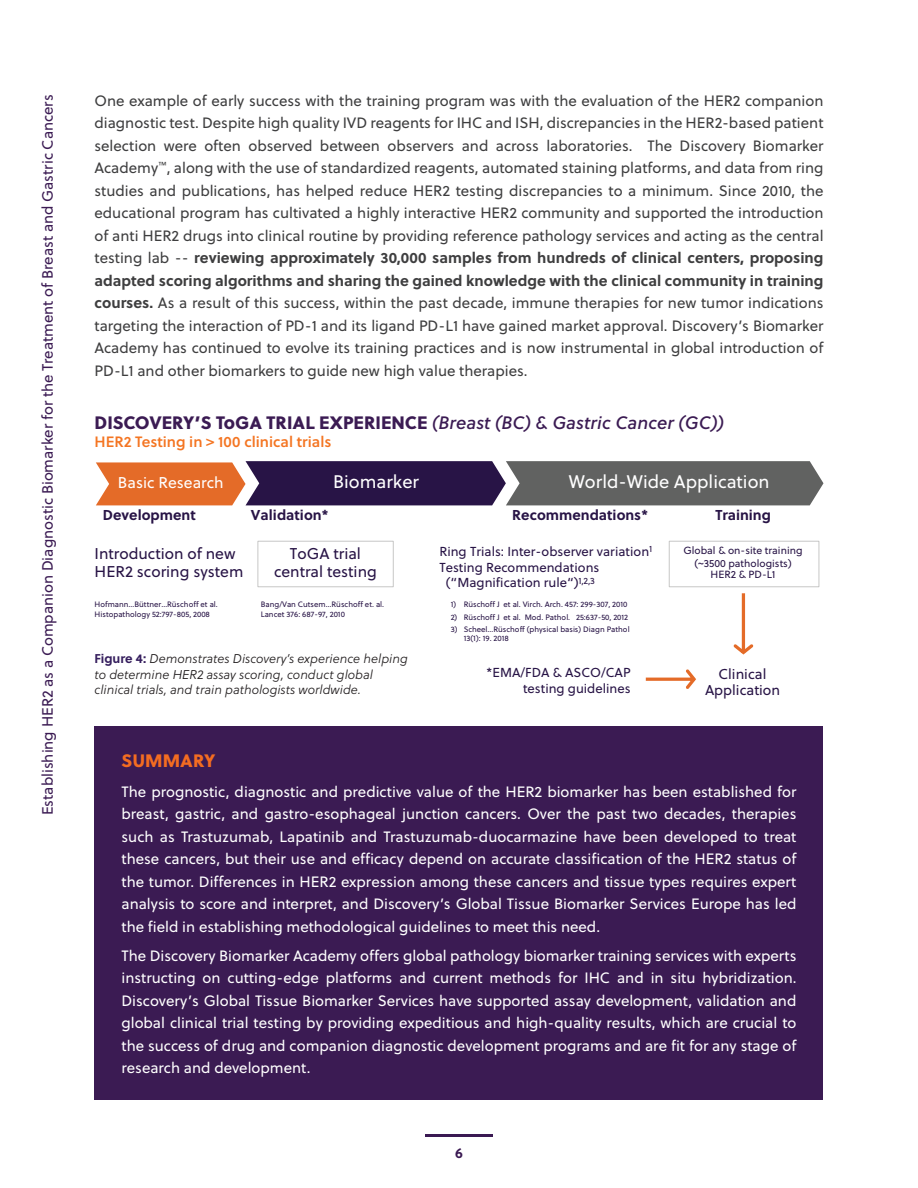
<style>
.page{position:relative;width:918px;height:1188px;background:#fff}
.page>*{position:absolute;margin:0;border:0;box-sizing:border-box;transform-origin:0 0}
.t1{font:18.15px "Soleil";color:#fff}
.t2{font:18px "Soleil Xb";color:#3b1b53}
.t3{font:18px "Soleil Xb";color:#f36c21}
.t4{font:15.6px/18.3px "Soleil";color:#281446}
.t5{font:15.6px "Soleil";color:#fff}
.t6{font:15px/22.5px "Soleil";color:#3e3e3f;text-align:justify}
.t7{font:15px/22.5px "Soleil";color:#fff;text-align:justify}
.t8{font:15px "Soleil";color:#3b1b53}
.t9{font:15px "Soleil Sb";color:#f47522}
.t10{font:700 14.25px "Soleil";letter-spacing:.005em;color:#281446}
.t11{font:14.25px/17px "Soleil";color:#281446;text-align:center}
.t12{font:700 13.95px "Soleil";color:#3a1952}
.t13{font:13.05px/15.6px "Soleil";letter-spacing:.005em;color:#281446;text-align:right}
.t14{font:italic 12.75px/15.3px "Soleil Lt";color:#231f20}
.t15{font:10.35px/13px "Soleil";color:#281446;text-align:center}
.t16{font:7.8px/10.4px "Soleil";color:#281446}
.s1{font-weight:700}
.s2{font-family:"Soleil Bk";font-style:italic}
.s3{font-family:"Soleil";font-weight:700;font-style:normal;color:#37205f}
</style>
<div class="page">
<hr style="left:425px;top:1134px;width:68px;height:3px;background:#3a1952">
<div style="left:94px;top:727px;width:730px;height:373px;background:#3b1b53"></div>
<div style="left:257px;top:541px;width:137px;height:46px;border:1px solid #c7c7c6"></div>
<div style="left:669px;top:541px;width:150px;height:46px;border:1px solid #c7c7c6"></div>
<svg style="left:96px;top:461px;width:727px;height:44px;background:#6f5357"></svg>
<svg style="left:646px;top:669px;width:50px;height:20px"></svg>
<svg style="left:733px;top:593px;width:20px;height:62px"></svg>
<p class="t8" style="left:37px;top:815px;width:722px;rotate:-90deg">Establishing HER2 as a Companion Diagnostic Biomarker for the Treatment of Breast and Gastric Cancers</p>
<p class="t6" style="left:94px;top:89px;width:731px">One example of early success with the training program was with the evaluation of the HER2 companion diagnostic test. Despite high quality IVD reagents for IHC and ISH, discrepancies in the HER2-based patient selection were often observed between observers and across laboratories. The Discovery Biomarker Academy<sup>™</sup>, along with the use of standardized reagents, automated staining platforms, and data from ring studies and publications, has helped reduce HER2 testing discrepancies to a minimum. Since 2010, the educational program has cultivated a highly interactive HER2 community and supported the introduction of anti HER2 drugs into clinical routine by providing reference pathology services and acting as the central testing lab -- <span class="s1">reviewing approximately 30,000 samples from hundreds of clinical centers, proposing adapted scoring algorithms and sharing the gained knowledge with the clinical community in training courses.</span> As a result of this success, within the past decade, immune therapies for new tumor indications targeting the interaction of PD-1 and its ligand PD-L1 have gained market approval. Discovery’s Biomarker Academy has continued to evolve its training practices and is now instrumental in global introduction of PD-L1 and other biomarkers to guide new high value therapies.</p>
<p class="t2" style="left:94px;top:409px;width:631px">DISCOVERY’S ToGA TRIAL EXPERIENCE <span class="s2">(Breast (BC) &amp; Gastric Cancer (GC))</span></p>
<p class="t9" style="left:94px;top:431px;width:238px">HER2 Testing in &gt; 100 clinical trials</p>
<p class="t5" style="left:118px;top:472px;width:107px">Basic Research</p>
<p class="t1" style="left:333px;top:469px;width:88px">Biomarker</p>
<p class="t1" style="left:569px;top:469px;width:202px">World-Wide Application</p>
<p class="t10" style="left:103px;top:504px;width:94px">Development</p>
<p class="t10" style="left:251px;top:504px;width:79px">Validation*</p>
<p class="t10" style="left:512px;top:504px;width:138px">Recommendations*</p>
<p class="t10" style="left:715px;top:504px;width:57px">Training</p>
<p class="t4" style="left:95px;top:544px;width:150px">Introduction of new<br>HER2 scoring system</p>
<p class="t16" style="left:95px;top:599px;width:125px">Hofmann…Büttner…Rüschoff et al.<br>Histopathology 52:797-805, 2008</p>
<p class="t15" style="left:684px;top:543px;width:121px">Global &amp; on-site training (~3500 pathologists)</p>
<p class="t15" style="left:711px;top:568px;width:66px">HER2 &amp; PD-L1</p>
<p class="t13" style="left:439px;top:543px;width:214px">Ring Trials: Inter-observer variation<sup>1</sup></p>
<p class="t13" style="left:439px;top:559px;width:161px">Testing Recommendations</p>
<p class="t13" style="left:446px;top:575px;width:150px">(“Magnification rule“)<sup>1,2,3</sup></p>
<p class="t16" style="left:451px;top:599px;width:178px">1) Rüschoff J et al. Virch. Arch. 457: 299-307, 2010</p>
<p class="t16" style="left:451px;top:612px;width:179px">2) Rüschoff J et al. Mod. Pathol. 25:637-50, 2012</p>
<p class="t16" style="left:464px;top:624px;width:168px;line-height:9.1px;text-indent:-13px">3) Scheel…Rüschoff (physical basis) Diagn Pathol<br>13(1): 19. 2018</p>
<p class="t4" style="left:274px;top:544px;width:104px;text-align:center">ToGA trial central testing</p>
<p class="t16" style="left:261px;top:599px;width:125px">Bang/Van Cutsem…Rüschoff et. al.<br>Lancet 376: 687-97, 2010</p>
<p class="t14" style="left:94px;top:651px;width:315px"><span class="s3">Figure 4:</span> Demonstrates Discovery’s experience helping to determine HER2 assay scoring, conduct global clinical trials, and train pathologists worldwide.</p>
<p class="t13" style="left:486px;top:665px;width:146px">*EMA/FDA &amp; ASCO/CAP testing guidelines</p>
<p class="t11" style="left:705px;top:665px;width:77px">Clinical<br>Application</p>
<p class="t3" style="left:122px;top:747px;width:95px">SUMMARY</p>
<p class="t7" style="left:122px;top:780px;width:677px">The prognostic, diagnostic and predictive value of the HER2 biomarker has been established for breast, gastric, and gastro-esophageal junction cancers. Over the past two decades, therapies such as Trastuzumab, Lapatinib and Trastuzumab-duocarmazine have been developed to treat these cancers, but their use and efficacy depend on accurate classification of the HER2 status of the tumor. Differences in HER2 expression among these cancers and tissue types requires expert analysis to score and interpret, and Discovery’s Global Tissue Biomarker Services Europe has led the field in establishing methodological guidelines to meet this need.</p>
<p class="t7" style="left:122px;top:944px;width:677px">The Discovery Biomarker Academy offers global pathology biomarker training services with experts instructing on cutting-edge platforms and current methods for IHC and in situ hybridization.<br>Discovery’s Global Tissue Biomarker Services have supported assay development, validation and global clinical trial testing by providing expeditious and high-quality results, which are crucial to the success of drug and companion diagnostic development programs and are fit for any stage of research and development.</p>
<p class="t12" style="left:455px;top:1142px;width:9px">6</p>
</div>
